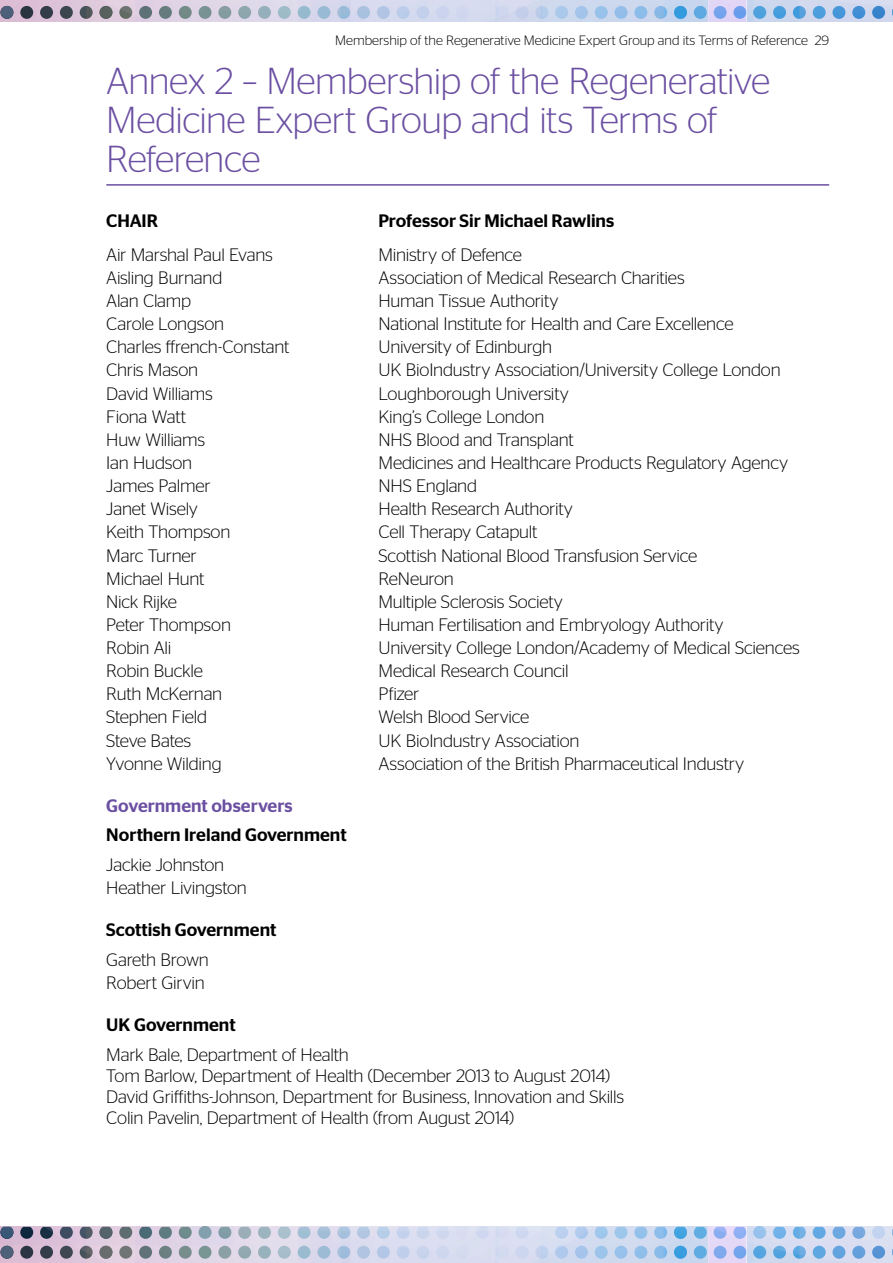
<style>
.page{position:relative;width:893px;height:1263px;background:#fff}
.page>*{position:absolute;margin:0;border:0;box-sizing:border-box;transform-origin:0 0}
.t1{font:300 37.5px/39px "Stag Sans";letter-spacing:-.015em;color:#6b50a2}
.t2{font:300 18px/21px "Stag Sans";letter-spacing:-.01em;color:#000}
.t3{font:500 18px "Stag Sans";color:#000}
.t4{font:500 18px "Stag Sans";color:#6b50a2}
.t5{font:300 13.5px "Stag Sans";color:#000}
</style>
<div class="page">
<svg style="left:0;top:0;width:893px;height:21px;background:#bac4dd"></svg>
<svg style="left:0;top:1227px;width:893px;height:36px;background:#bcc6dd"></svg>
<hr style="left:106px;top:184px;width:723px;height:2px;background:#6b50a2">
<p class="t5" style="left:335px;top:33px;width:495px">Membership of the Regenerative Medicine Expert Group and its Terms of Reference 29</p>
<h1 class="t1" style="left:106px;top:61px;width:666px">Annex 2 – Membership of the Regenerative<br>Medicine Expert Group and its Terms of<br>Reference</h1>
<p class="t3" style="left:106px;top:210px;width:53px">CHAIR</p>
<p class="t3" style="left:378px;top:210px;width:237px">Professor Sir Michael Rawlins</p>
<p class="t2" style="left:106px;top:244px;width:168px">Air Marshal Paul Evans</p>
<p class="t2" style="left:378px;top:244px;width:145px">Ministry of Defence</p>
<p class="t2" style="left:106px;top:267px;width:118px">Aisling Burnand</p>
<p class="t2" style="left:378px;top:267px;width:308px">Association of Medical Research Charities</p>
<p class="t2" style="left:106px;top:290px;width:86px">Alan Clamp</p>
<p class="t2" style="left:378px;top:290px;width:182px">Human Tissue Authority</p>
<p class="t2" style="left:106px;top:313px;width:119px">Carole Longson</p>
<p class="t2" style="left:378px;top:313px;width:357px">National Institute for Health and Care Excellence</p>
<p class="t2" style="left:106px;top:336px;width:185px">Charles ffrench-Constant</p>
<p class="t2" style="left:378px;top:336px;width:175px">University of Edinburgh</p>
<p class="t2" style="left:106px;top:359px;width:93px">Chris Mason</p>
<p class="t2" style="left:378px;top:359px;width:404px">UK BioIndustry Association/University College London</p>
<p class="t2" style="left:106px;top:383px;width:108px">David Williams</p>
<p class="t2" style="left:378px;top:383px;width:192px">Loughborough University</p>
<p class="t2" style="left:106px;top:406px;width:81px">Fiona Watt</p>
<p class="t2" style="left:378px;top:406px;width:167px">King’s College London</p>
<p class="t2" style="left:106px;top:429px;width:100px">Huw Williams</p>
<p class="t2" style="left:378px;top:429px;width:197px">NHS Blood and Transplant</p>
<p class="t2" style="left:106px;top:452px;width:87px">Ian Hudson</p>
<p class="t2" style="left:378px;top:452px;width:411px">Medicines and Healthcare Products Regulatory Agency</p>
<p class="t2" style="left:106px;top:475px;width:106px">James Palmer</p>
<p class="t2" style="left:378px;top:475px;width:100px">NHS England</p>
<p class="t2" style="left:106px;top:498px;width:93px">Janet Wisely</p>
<p class="t2" style="left:378px;top:498px;width:196px">Health Research Authority</p>
<p class="t2" style="left:106px;top:521px;width:126px">Keith Thompson</p>
<p class="t2" style="left:378px;top:521px;width:161px">Cell Therapy Catapult</p>
<p class="t2" style="left:106px;top:544px;width:92px">Marc Turner</p>
<p class="t2" style="left:378px;top:544px;width:321px">Scottish National Blood Transfusion Service</p>
<p class="t2" style="left:106px;top:568px;width:100px">Michael Hunt</p>
<p class="t2" style="left:378px;top:568px;width:77px">ReNeuron</p>
<p class="t2" style="left:106px;top:591px;width:72px">Nick Rijke</p>
<p class="t2" style="left:378px;top:591px;width:186px">Multiple Sclerosis Society</p>
<p class="t2" style="left:106px;top:614px;width:126px">Peter Thompson</p>
<p class="t2" style="left:378px;top:614px;width:347px">Human Fertilisation and Embryology Authority</p>
<p class="t2" style="left:106px;top:637px;width:67px">Robin Ali</p>
<p class="t2" style="left:378px;top:637px;width:423px">University College London/Academy of Medical Sciences</p>
<p class="t2" style="left:106px;top:660px;width:98px">Robin Buckle</p>
<p class="t2" style="left:378px;top:660px;width:192px">Medical Research Council</p>
<p class="t2" style="left:106px;top:683px;width:117px">Ruth McKernan</p>
<p class="t2" style="left:378px;top:683px;width:43px">Pfizer</p>
<p class="t2" style="left:106px;top:706px;width:102px">Stephen Field</p>
<p class="t2" style="left:378px;top:706px;width:152px">Welsh Blood Service</p>
<p class="t2" style="left:106px;top:729px;width:86px">Steve Bates</p>
<p class="t2" style="left:378px;top:729px;width:202px">UK BioIndustry Association</p>
<p class="t2" style="left:106px;top:753px;width:117px">Yvonne Wilding</p>
<p class="t2" style="left:378px;top:753px;width:367px">Association of the British Pharmaceutical Industry</p>
<p class="t4" style="left:106px;top:795px;width:188px">Government observers</p>
<p class="t3" style="left:106px;top:825px;width:242px">Northern Ireland Government</p>
<p class="t2" style="left:106px;top:853px;width:142px;line-height:23.1px">Jackie Johnston<br>Heather Livingston</p>
<p class="t3" style="left:106px;top:920px;width:172px">Scottish Government</p>
<p class="t2" style="left:106px;top:948px;width:104px;line-height:23.1px">Gareth Brown<br>Robert Girvin</p>
<p class="t3" style="left:106px;top:1015px;width:131px">UK Government</p>
<p class="t2" style="left:106px;top:1044px;width:519px">Mark Bale, Department of Health<br>Tom Barlow, Department of Health (December 2013 to August 2014)<br>David Griffiths-Johnson, Department for Business, Innovation and Skills Colin Pavelin, Department of Health (from August 2014)</p>
</div>
